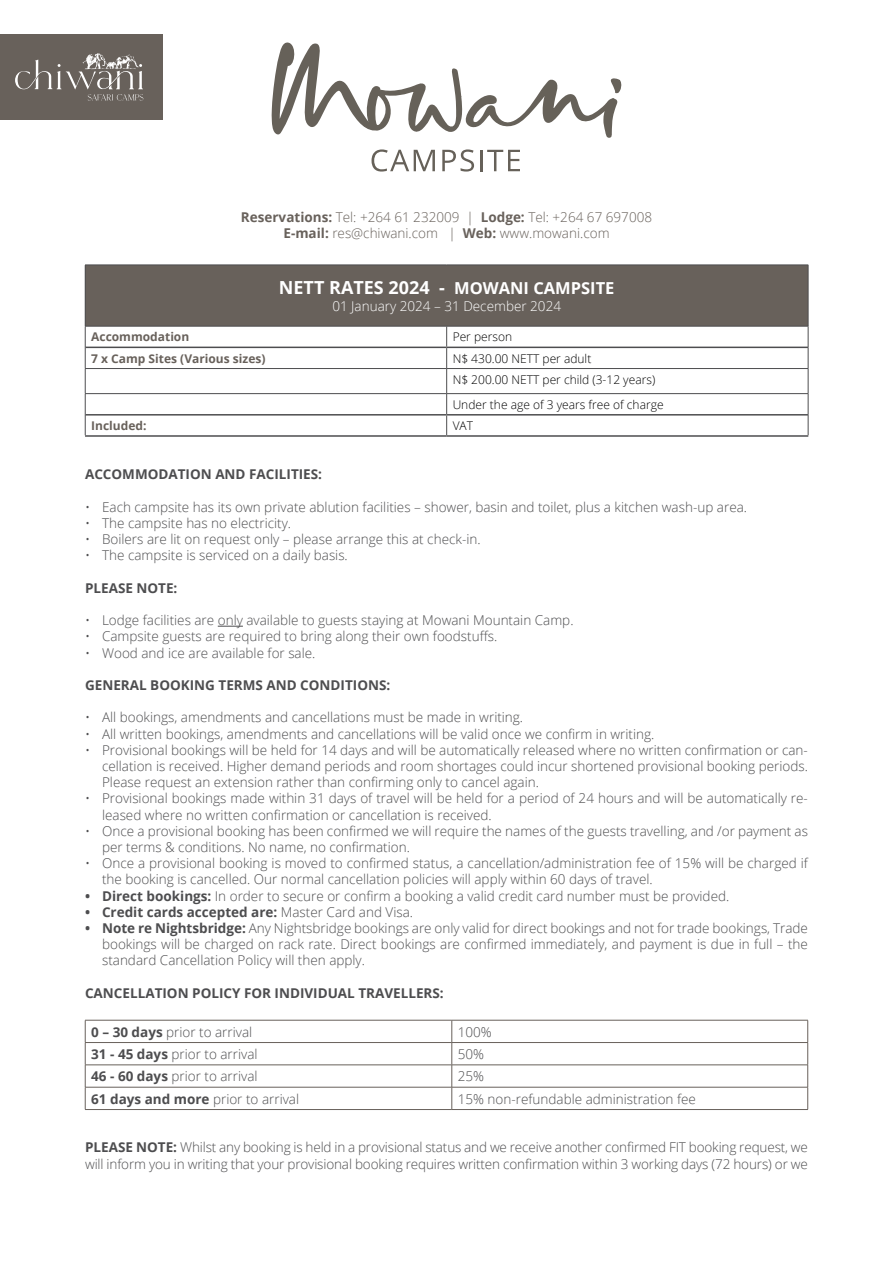
<style>
.page{position:relative;width:893px;height:1263px;background:#fff}
.page>*{position:absolute;margin:0;border:0;box-sizing:border-box;transform-origin:0 0}
.t1{font:700 18px "Open Sans";color:#fff}
.t2{font:300 13.5px/16.2px "Open Sans";color:#4d4d4f}
.t3{font:700 13.5px "Open Sans";color:#4d4d4f}
.t4{font:300 13.5px/16.2px "Open Sans";color:#68615b;text-align:center}
.t5{font:300 13.5px "Open Sans";color:#fff}
.t6{font:300 12px/21.1px "Open Sans";color:#000}
.t7{font:700 12px "Open Sans";color:#68615b}
.s1{font-weight:700}
.s2{font-size:16.5px}
.s3{font-weight:300}
</style>
<div class="page">
<svg style="left:218px;top:626px;width:25px;height:1px"></svg>
<div style="left:85px;top:265px;width:723px;height:61px;background:#68615b"></div>
<svg style="left:86px;top:327px;width:722px;height:108px"></svg>
<hr style="left:85px;top:265px;width:362px;height:1px;background:#4d4d4f">
<hr style="left:85px;top:265px;width:1px;height:61px;background:#4d4d4f">
<hr style="left:447px;top:265px;width:361px;height:1px;background:#4d4d4f">
<hr style="left:808px;top:265px;width:1px;height:61px;background:#4d4d4f">
<hr style="left:85px;top:326px;width:362px;height:1px;background:#4d4d4f">
<hr style="left:447px;top:326px;width:361px;height:1px;background:#4d4d4f">
<hr style="left:85px;top:368px;width:362px;height:1px;background:#4d4d4f">
<hr style="left:447px;top:368px;width:361px;height:1px;background:#4d4d4f">
<hr style="left:85px;top:393px;width:362px;height:1px;background:#4d4d4f">
<hr style="left:447px;top:393px;width:361px;height:1px;background:#4d4d4f">
<svg style="left:85px;top:326px;width:1px;height:109px"></svg>
<svg style="left:446px;top:326px;width:1px;height:109px"></svg>
<svg style="left:808px;top:326px;width:1px;height:109px"></svg>
<hr style="left:85px;top:347px;width:362px;height:1px;background:#4d4d4f">
<hr style="left:447px;top:347px;width:361px;height:1px;background:#4d4d4f">
<hr style="left:85px;top:414px;width:362px;height:2px;background:#4d4d4f">
<hr style="left:447px;top:414px;width:361px;height:2px;background:#4d4d4f">
<hr style="left:85px;top:435px;width:362px;height:2px;background:#4d4d4f">
<hr style="left:447px;top:435px;width:361px;height:2px;background:#4d4d4f">
<hr style="left:85px;top:1020px;width:367px;height:1px;background:#68615b">
<hr style="left:452px;top:1020px;width:356px;height:1px;background:#68615b">
<hr style="left:85px;top:1042px;width:367px;height:1px;background:#68615b">
<hr style="left:452px;top:1042px;width:356px;height:1px;background:#68615b">
<hr style="left:85px;top:1064px;width:367px;height:1px;background:#68615b">
<hr style="left:452px;top:1064px;width:356px;height:1px;background:#68615b">
<hr style="left:85px;top:1087px;width:367px;height:1px;background:#68615b">
<svg style="left:85px;top:1020px;width:1px;height:89px"></svg>
<hr style="left:452px;top:1087px;width:356px;height:1px;background:#68615b">
<svg style="left:452px;top:1020px;width:1px;height:89px"></svg>
<svg style="left:807px;top:1020px;width:1px;height:89px"></svg>
<hr style="left:85px;top:1109px;width:367px;height:1px;background:#68615b">
<hr style="left:452px;top:1109px;width:356px;height:1px;background:#68615b">
<div style="left:0;top:34px;width:162px;height:85px;background:#68615b"></div>
<svg style="left:15px;top:53px;width:128px;height:48px"></svg>
<svg style="left:272px;top:42px;width:350px;height:96px"></svg>
<svg style="left:371px;top:149px;width:64px;height:23px"></svg>
<svg style="left:442px;top:149px;width:32px;height:23px"></svg>
<hr style="left:480px;top:150px;width:2px;height:21px;background:#666159">
<svg style="left:487px;top:150px;width:33px;height:21px"></svg>
<p class="t4" style="left:241px;top:208px;width:413px"><span class="s1">Reservations:</span> Tel: +264 61 232009 | <span class="s1">Lodge:</span> Tel: +264 67 697008<br><span class="s1">E-mail:</span> res@chiwani.com | <span class="s1">Web:</span> www.mowani.com</p>
<h1 class="t1" style="left:279px;top:275px;width:337px">NETT RATES 2024 - <span class="s2">MOWANI CAMPSITE</span></h1>
<p class="t5" style="left:332px;top:296px;width:230px">01 January 2024 – 31 December 2024</p>
<p class="t7" style="left:91px;top:328px;width:100px">Accommodation</p>
<p class="t6" style="left:453px;top:326px;width:61px">Per person</p>
<p class="t7" style="left:91px;top:350px;width:176px">7 x Camp Sites (Various sizes)</p>
<p class="t6" style="left:453px;top:347px;width:204px">N$ 430.00 NETT per adult<br>N$ 200.00 NETT per child (3-12 years)</p>
<p class="t6" style="left:453px;top:393px;width:212px">Under the age of 3 years free of charge</p>
<p class="t7" style="left:91px;top:417px;width:57px">Included:</p>
<p class="t6" style="left:453px;top:415px;width:22px">VAT</p>
<p class="t3" style="left:85px;top:465px;width:239px">ACCOMMODATION AND FACILITIES:</p>
<p class="t2" style="left:85px;top:498px;width:664px">• Each campsite has its own private ablution facilities – shower, basin and toilet, plus a kitchen wash-up area.</p>
<p class="t2" style="left:85px;top:515px;width:208px">• The campsite has no electricity.</p>
<p class="t2" style="left:85px;top:531px;width:397px">• Boilers are lit on request only – please arrange this at check-in.</p>
<p class="t2" style="left:85px;top:547px;width:264px">• The campsite is serviced on a daily basis.</p>
<p class="t3" style="left:85px;top:578px;width:94px">PLEASE NOTE:</p>
<p class="t2" style="left:85px;top:612px;width:490px">• Lodge facilities are only available to guests staying at Mowani Mountain Camp.</p>
<p class="t2" style="left:85px;top:628px;width:414px">• Campsite guests are required to bring along their own foodstuffs.</p>
<p class="t2" style="left:85px;top:644px;width:232px">• Wood and ice are available for sale.</p>
<p class="t3" style="left:85px;top:675px;width:307px">GENERAL BOOKING TERMS AND CONDITIONS:</p>
<p class="t2" style="left:85px;top:709px;width:440px">• All bookings, amendments and cancellations must be made in writing.</p>
<p class="t2" style="left:85px;top:725px;width:571px">• All written bookings, amendments and cancellations will be valid once we confirm in writing.</p>
<p class="t2" style="left:102px;top:741px;width:707px;text-align:justify;text-indent:-17px">• Provisional bookings will be held for 14 days and will be automatically released where no written confirmation or can&shy;cellation is received. Higher demand periods and room shortages could incur shortened provisional booking periods.<br>Please request an extension rather than confirming only to cancel again.</p>
<p class="t2" style="left:102px;top:790px;width:707px;text-indent:-17px">• Provisional bookings made within 31 days of travel will be held for a period of 24 hours and will be automatically re&shy;leased where no written confirmation or cancellation is received.</p>
<p class="t2" style="left:102px;top:822px;width:707px;text-indent:-17px">• Once a provisional booking has been confirmed we will require the names of the guests travelling, and /or payment as per terms &amp; conditions. No name, no confirmation.</p>
<p class="t2" style="left:102px;top:855px;width:707px;text-indent:-17px">• Once a provisional booking is moved to confirmed status, a cancellation/administration fee of 15% will be charged if the booking is cancelled. Our normal cancellation policies will apply within 60 days of travel.</p>
<p class="t2" style="left:85px;top:887px;width:646px"><span class="s1">• Direct bookings:</span> In order to secure or confirm a booking a valid credit card number must be provided.</p>
<p class="t3" style="left:85px;top:902px;width:330px">• Credit cards accepted are: <span class="s3">Master Card and Visa.</span></p>
<p class="t2" style="left:102px;top:920px;width:707px;text-align:justify;text-indent:-17px"><span class="s1">• Note re Nightsbridge:</span> Any Nightsbridge bookings are only valid for direct bookings and not for trade bookings, Trade bookings will be charged on rack rate. Direct bookings are confirmed immediately, and payment is due in full – the standard Cancellation Policy will then apply.</p>
<p class="t3" style="left:85px;top:983px;width:360px">CANCELLATION POLICY FOR INDIVIDUAL TRAVELLERS:</p>
<p class="t2" style="left:91px;top:1023px;width:163px"><span class="s1">0 – 30 days</span> prior to arrival</p>
<p class="t2" style="left:458px;top:1023px;width:36px">100%</p>
<p class="t2" style="left:91px;top:1045px;width:168px"><span class="s1">31 - 45 days</span> prior to arrival</p>
<p class="t2" style="left:458px;top:1045px;width:28px">50%</p>
<p class="t2" style="left:91px;top:1068px;width:168px"><span class="s1">46 - 60 days</span> prior to arrival</p>
<p class="t2" style="left:458px;top:1068px;width:28px">25%</p>
<p class="t2" style="left:91px;top:1090px;width:209px"><span class="s1">61 days and more</span> prior to arrival</p>
<p class="t2" style="left:458px;top:1090px;width:240px">15% non-refundable administration fee</p>
<p class="t2" style="left:85px;top:1139px;width:724px"><span class="s1">PLEASE NOTE:</span> Whilst any booking is held in a provisional status and we receive another confirmed FIT booking request, we will inform you in writing that your provisional booking requires written confirmation within 3 working days (72 hours) or we</p>
</div>
